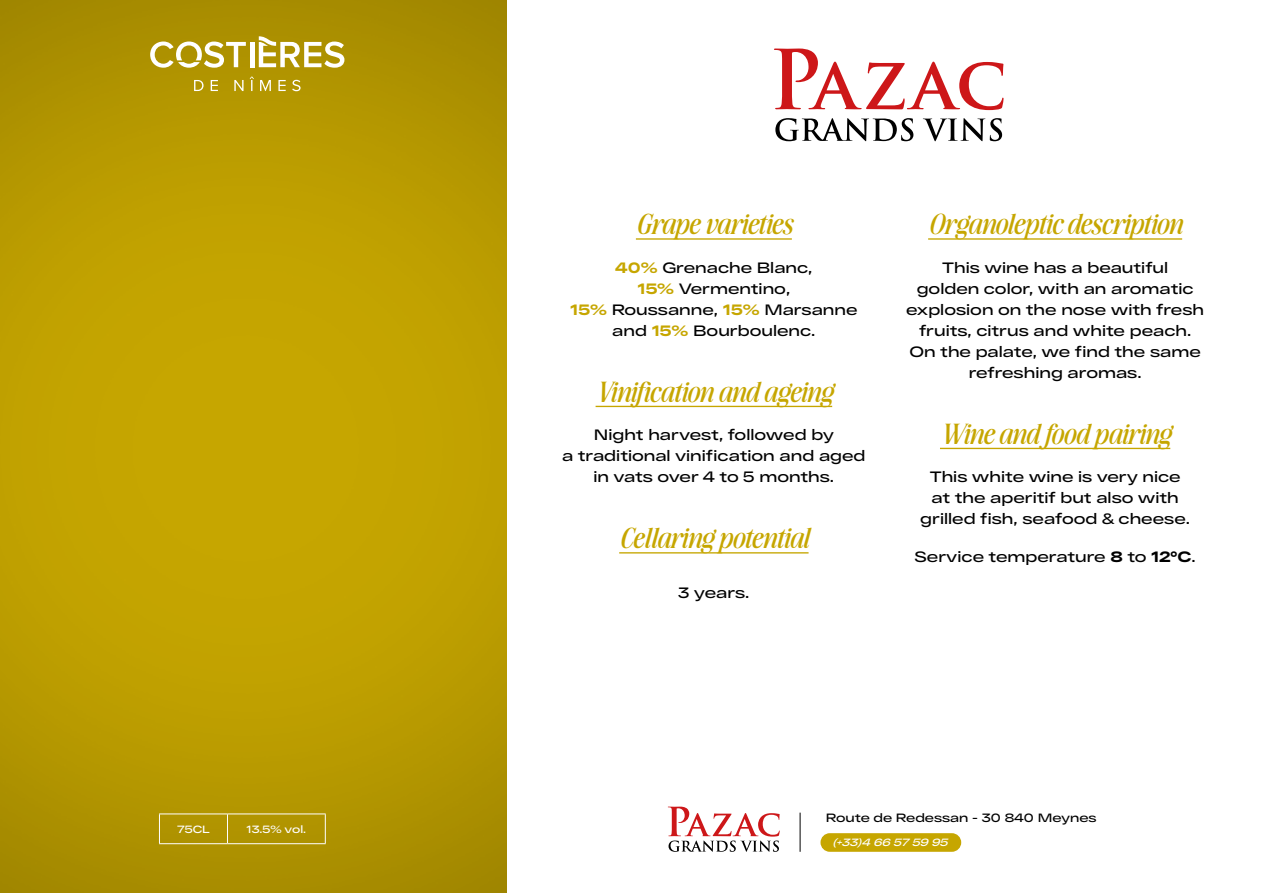
<style>
.page{position:relative;width:1263px;height:893px;background:#fff}
.page>*{position:absolute;margin:0;border:0;box-sizing:border-box;transform-origin:0 0}
.t1{font:27px "Awesome Serif Italic Sm";color:#c6a600}
.t2{font:600 15px/21px "RF Dewi Expanded";color:#000;text-align:center}
.t3{font:600 12px "RF Dewi Expanded";color:#000}
.t4{font:italic 600 10.5px "RF Dewi Expanded";color:#fff}
.t5{font:600 10.5px "RF Dewi Expanded";color:#fff}
.s1{font-weight:800;color:#c6a600}
.s2{font-weight:800}
</style>
<div class="page">
<svg style="left:775px;top:118px;width:138px;height:23px"></svg>
<svg style="left:923px;top:118px;width:79px;height:23px"></svg>
<svg style="left:774px;top:49px;width:229px;height:61px"></svg>
<img style="left:0;top:0;width:506px;height:893px">
<hr style="left:636px;top:238px;width:156px;height:2px;background:#c6a600">
<hr style="left:596px;top:406px;width:236px;height:1px;background:#c6a600">
<hr style="left:619px;top:552px;width:189px;height:1px;background:#c6a600">
<hr style="left:928px;top:238px;width:254px;height:2px;background:#c6a600">
<hr style="left:940px;top:448px;width:230px;height:1px;background:#c6a600">
<svg style="left:668px;top:807px;width:112px;height:45px"></svg>
<div style="left:820px;top:833px;width:141px;height:19px;background:#c6a600;border-radius:9px"></div>
<hr style="left:800px;top:813px;width:1px;height:39px;background:#000">
<hr style="left:159px;top:813px;width:68px;height:1px;background:#fff">
<svg style="left:159px;top:814px;width:1px;height:29px"></svg>
<hr style="left:227px;top:813px;width:99px;height:1px;background:#fff">
<svg style="left:227px;top:814px;width:1px;height:29px"></svg>
<svg style="left:325px;top:814px;width:1px;height:29px"></svg>
<hr style="left:159px;top:843px;width:68px;height:1px;background:#fff">
<hr style="left:227px;top:843px;width:99px;height:1px;background:#fff">
<svg style="left:194px;top:80px;width:10px;height:11px"></svg>
<svg style="left:211px;top:80px;width:7px;height:11px"></svg>
<svg style="left:234px;top:80px;width:10px;height:11px"></svg>
<svg style="left:250px;top:77px;width:4px;height:14px"></svg>
<svg style="left:260px;top:80px;width:11px;height:11px"></svg>
<svg style="left:278px;top:80px;width:8px;height:11px"></svg>
<svg style="left:292px;top:80px;width:9px;height:11px"></svg>
<div style="left:250px;top:42px;width:5px;height:25px;background:#fff"></div>
<svg style="left:259px;top:36px;width:85px;height:32px"></svg>
<svg style="left:150px;top:42px;width:96px;height:26px"></svg>
<svg style="left:637px;top:238px;width:66px;height:2px"></svg>
<svg style="left:631px;top:405px;width:44px;height:1px"></svg>
<svg style="left:746px;top:405px;width:63px;height:1px"></svg>
<svg style="left:820px;top:405px;width:13px;height:2px"></svg>
<svg style="left:700px;top:552px;width:34px;height:2px"></svg>
<svg style="left:929px;top:238px;width:54px;height:2px"></svg>
<svg style="left:1014px;top:238px;width:26px;height:2px"></svg>
<svg style="left:1102px;top:238px;width:43px;height:2px"></svg>
<svg style="left:1026px;top:447px;width:32px;height:1px"></svg>
<svg style="left:1076px;top:447px;width:71px;height:1px"></svg>
<svg style="left:1158px;top:447px;width:13px;height:2px"></svg>
<p class="t5" style="left:177px;top:823px;width:34px">75CL</p>
<p class="t5" style="left:247px;top:823px;width:61px">13.5% vol.</p>
<h1 class="t1" style="left:704px;top:208px;width:90px">❖ ▼▲</h1>
<p class="t2" style="left:570px;top:257px;width:289px"><span class="s1">40%</span> Grenache Blanc,<br><span class="s1">15%</span> Vermentino,<br><span class="s1">15%</span> Roussanne, <span class="s1">15%</span> Marsanne and <span class="s1">15%</span> Bourboulenc.</p>
<h1 class="t1" style="left:615px;top:375px;width:132px">■ ▼□■ ■</h1>
<h1 class="t1" style="left:805px;top:375px;width:16px">■</h1>
<p class="t2" style="left:562px;top:424px;width:305px">Night harvest, followed by<br>a traditional vinification and aged in vats over 4 to 5 months.</p>
<h1 class="t1" style="left:643px;top:522px;width:167px">●● ■ □▼ ■▼ ●</h1>
<p class="t2" style="left:678px;top:582px;width:73px">3 years.</p>
<h1 class="t1" style="left:980px;top:208px;width:66px">■□● ▼</h1>
<h1 class="t1" style="left:1090px;top:208px;width:93px">▲ ▼□■</h1>
<p class="t2" style="left:906px;top:257px;width:299px">This wine has a beautiful<br>golden color, with an aromatic explosion on the nose with fresh fruits, citrus and white peach.<br>On the palate, we find the same refreshing aromas.</p>
<h1 class="t1" style="left:968px;top:417px;width:108px">■ ■ □□</h1>
<h1 class="t1" style="left:1143px;top:417px;width:16px">■</h1>
<p class="t2" style="left:920px;top:466px;width:271px">This white wine is very nice at the aperitif but also with grilled fish, seafood &amp; cheese.</p>
<p class="t2" style="left:914px;top:546px;width:283px">Service temperature <span class="s2">8</span> to <span class="s2">12°C</span>.</p>
<p class="t3" style="left:826px;top:811px;width:272px">Route de Redessan - 30 840 Meynes</p>
<p class="t4" style="left:832px;top:836px;width:120px">(+33)4 66 57 59 95</p>
</div>
